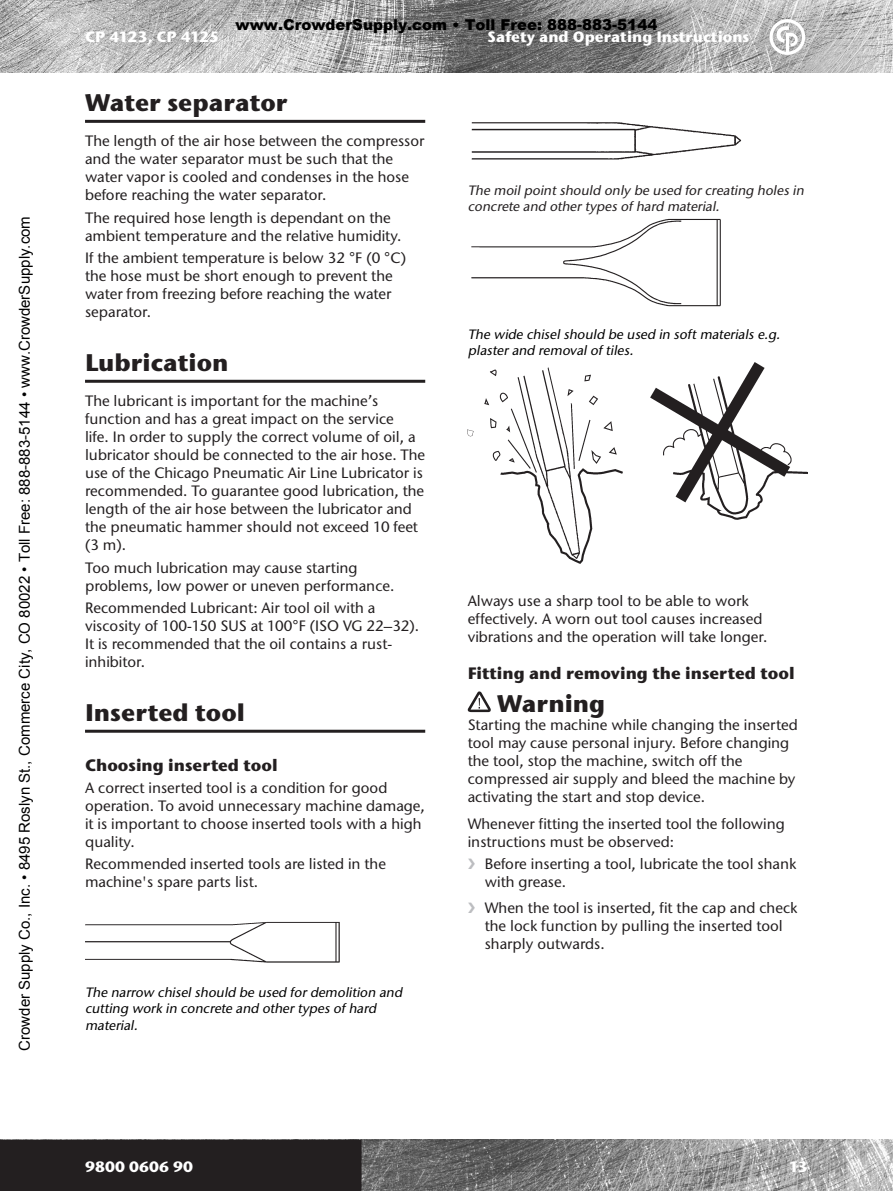
<style>
.page{position:relative;width:893px;height:1191px;background:#fff}
.page>*{position:absolute;margin:0;border:0;box-sizing:border-box;transform-origin:0 0}
.t1{font:700 24px "Stone Sans ITC";color:#231f20}
.t2{font:700 16.5px "Stone Sans ITC";color:#231f20}
.t3{font:500 15px/18px "Stone Sans ITC";color:#231f20}
.t4{font:15px "Arial";color:#000}
.t5{font:900 15px "Arial";color:#000}
.t6{font:700 15px "Stone Sans ITC";color:#fff}
.t7{font:700 15px "Stone Sans ITC";letter-spacing:-.025em;color:#fff}
.t8{font:italic 500 13.5px/16.2px "Stone Sans ITC";color:#000}
.t9{font:italic 500 13.5px/16.2px "Stone Sans ITC";color:#231f20}
</style>
<div class="page">
<img style="left:0;top:0;width:893px;height:72px">
<img style="left:361px;top:1140px;width:532px;height:51px">
<svg style="left:769px;top:19px;width:36px;height:36px"></svg>
<div style="left:0;top:1140px;width:361px;height:51px;background:#231f20"></div>
<hr style="left:85px;top:120px;width:340px;height:3px;background:#231f20">
<hr style="left:85px;top:380px;width:340px;height:3px;background:#231f20">
<hr style="left:85px;top:729px;width:340px;height:3px;background:#231f20">
<img style="left:85px;top:921px;width:255px;height:42px">
<img style="left:471px;top:122px;width:271px;height:38px">
<img style="left:471px;top:218px;width:250px;height:89px">
<img style="left:468px;top:363px;width:340px;height:201px">
<svg style="left:468px;top:691px;width:23px;height:21px"></svg>
<p class="t4" style="left:15px;top:1050px;width:836px;rotate:-90deg">Crowder Supply Co., Inc. • 8495 Roslyn St., Commerce City, CO 80022 • Toll Free: 888-883-5144 • www.CrowderSupply.com</p>
<p class="t5" style="left:236px;top:13px;width:423px">www.CrowderSupply.com • Toll Free: 888-883-5144</p>
<p class="t7" style="left:85px;top:27px;width:136px">CP 4123, CP 4125</p>
<p class="t6" style="left:488px;top:27px;width:263px">Safety and Operating I nstructions</p>
<h1 class="t1" style="left:85px;top:87px;width:204px">Water separator</h1>
<p class="t3" style="left:85px;top:132px;width:341px">The length of the air hose between the compressor and the water separator must be such that the water vapor is cooled and condenses in the hose before reaching the water separator.</p>
<p class="t3" style="left:85px;top:208px;width:318px">The required hose length is dependant on the ambient temperature and the relative humidity.</p>
<p class="t3" style="left:85px;top:248px;width:322px">If the ambient temperature is below 32 °F (0 °C) the hose must be short enough to prevent the water from freezing before reaching the water separator.</p>
<h1 class="t1" style="left:85px;top:347px;width:145px">Lubrication</h1>
<p class="t3" style="left:85px;top:392px;width:342px">The lubricant is important for the machine’s function and has a great impact on the service<br>life. In order to supply the correct volume of oil, a lubricator should be connected to the air hose. The use of the Chicago Pneumatic Air Line Lubricator is recommended. To guarantee good lubrication, the length of the air hose between the lubricator and the pneumatic hammer should not exceed 10 feet (3 m).</p>
<p class="t3" style="left:85px;top:558px;width:311px">Too much lubrication may cause starting problems, low power or uneven performance.</p>
<p class="t3" style="left:85px;top:598px;width:336px">Recommended Lubricant: Air tool oil with a viscosity of 100-150 SUS at 100°F (ISO VG 22–32).<br>It is recommended that the oil contains a rust&shy;inhibitor.</p>
<h1 class="t1" style="left:85px;top:697px;width:161px">I nserted tool</h1>
<p class="t2" style="left:85px;top:754px;width:194px">Choosing inserted tool</p>
<p class="t3" style="left:85px;top:778px;width:341px">A correct inserted tool is a condition for good operation. To avoid unnecessary machine damage, it is important to choose inserted tools with a high quality.</p>
<p class="t3" style="left:85px;top:855px;width:302px">Recommended inserted tools are listed in the machine's spare parts list.</p>
<p class="t8" style="left:85px;top:984px;width:321px">The narrow chiselshould be used fordemolition and cutting work in concrete and othertypes ofhard material.</p>
<p class="t9" style="left:468px;top:182px;width:340px">The moilpointshould only be used forcreating holes in concrete and othertypes ofhard material.</p>
<p class="t8" style="left:468px;top:326px;width:317px">The wide chiselshould be used in softmaterials e.g. plasterand removaloftiles.</p>
<p class="t3" style="left:468px;top:592px;width:301px">Always use a sharp tool to be able to work effectively. A worn out tool causes increased vibrations and the operation will take longer.</p>
<p class="t2" style="left:468px;top:662px;width:328px">Fitting and removing the inserted tool</p>
<h1 class="t1" style="left:497px;top:688px;width:110px">Warning</h1>
<p class="t3" style="left:468px;top:716px;width:331px">Starting the machine while changing the inserted tool may cause personal injury. Before changing the tool, stop the machine, switch off the compressed air supply and bleed the machine by activating the start and stop device.</p>
<p class="t3" style="left:468px;top:814px;width:319px">Whenever fitting the inserted tool the following instructions must be observed:</p>
<p class="t3" style="left:485px;top:854px;width:313px">Before inserting a tool, lubricate the tool shank with grease.</p>
<p class="t3" style="left:485px;top:899px;width:314px">When the tool is inserted, fit the cap and check the lock function by pulling the inserted tool sharply outwards.</p>
<p class="t6" style="left:85px;top:1157px;width:110px">9800 0606 90</p>
<p class="t6" style="left:789px;top:1157px;width:20px">13</p>
</div>
